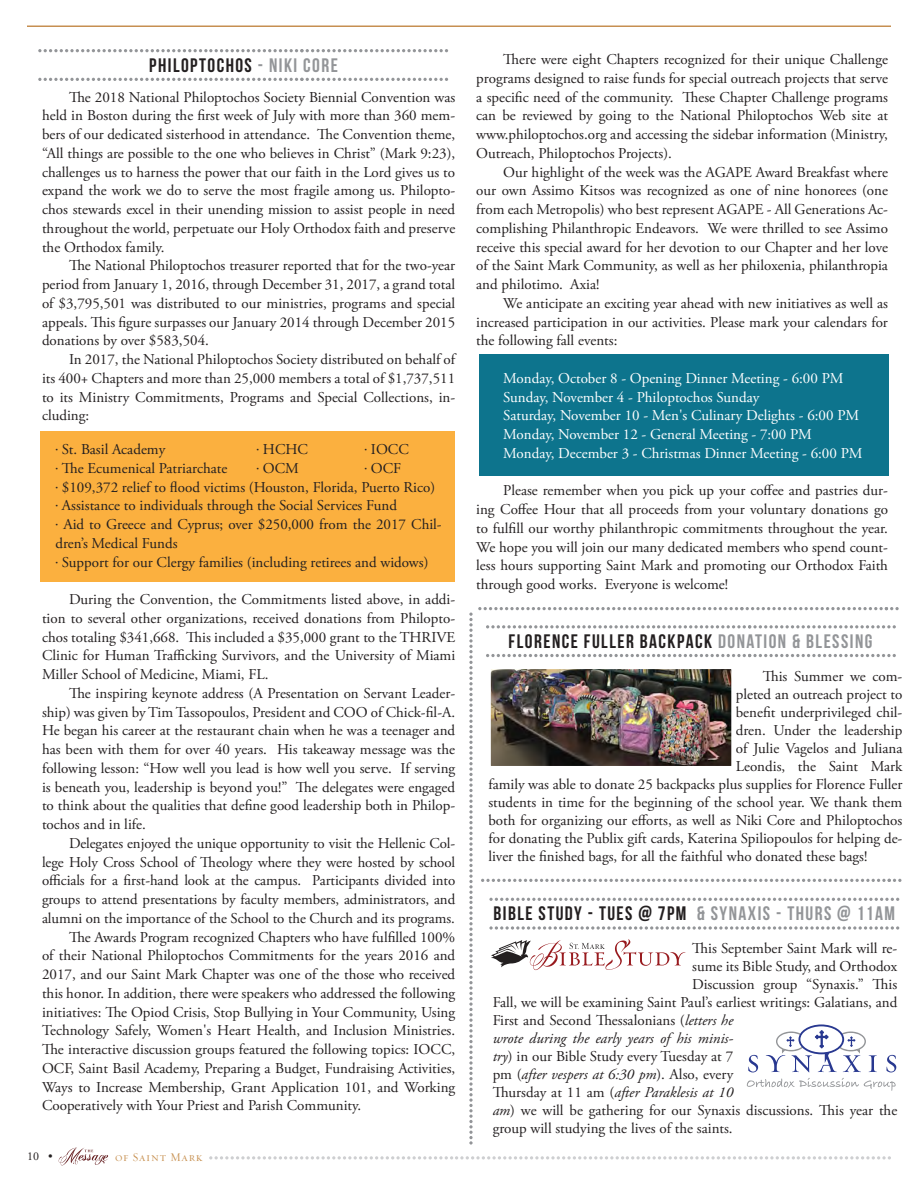
<style>
.page{position:relative;width:918px;height:1188px;background:#fff}
.page>*{position:absolute;margin:0;border:0;box-sizing:border-box;transform-origin:0 0}
.t1{font:19.5px "Bebas Neue";letter-spacing:.075em;color:#231f20}
.Body_Article{font:15px/18.8px "Adobe Garamond Pro";color:#231f20;text-align:justify}
.Body_Article-2{font:15px "Adobe Garamond Pro";color:#fff}
.Body_Article-3{font:italic 15px "Adobe Garamond Pro";color:#231f20}
.t2{font:12px "Requiem Display HTF Small Caps";letter-spacing:.06em;color:#c79050}
.t3{font:12px "Adobe Garamond Pro";color:#231f20}
.s1{color:#939598}
.s2{font-style:italic}
.s3{font-style:normal}
</style>
<div class="page">
<hr style="left:27px;top:26px;width:864px;height:1px;background:#c68f51">
<svg style="left:59px;top:1148px;width:49px;height:17px"></svg>
<svg style="left:209px;top:1156px;width:682px;height:4px"></svg>
<div style="left:40px;top:431px;width:415px;height:151px;background:#fbb03f"></div>
<div style="left:479px;top:355px;width:410px;height:121px;background:#0d748d"></div>
<svg style="left:38px;top:49px;width:410px;height:3px"></svg>
<svg style="left:38px;top:78px;width:410px;height:3px"></svg>
<svg style="left:469px;top:607px;width:432px;height:538px"></svg>
<p class="t1" style="left:149px;top:55px;width:190px">PHILOPTOCHOS <span class="s1">- NIKI CORE</span></p>
<p class="Body_Article" style="left:42px;top:88px;width:415px;text-indent:27px">The 2018 National Philoptochos Society Biennial Convention was held in Boston during the first week of July with more than 360 mem&shy;bers of our dedicated sisterhood in attendance. The Convention theme, “All things are possible to the one who believes in Christ” (Mark 9:23), challenges us to harness the power that our faith in the Lord gives us to expand the work we do to serve the most fragile among us. Philopto&shy;chos stewards excel in their unending mission to assist people in need throughout the world, perpetuate our Holy Orthodox faith and preserve the Orthodox family.</p>
<p class="Body_Article" style="left:42px;top:257px;width:415px;text-indent:27px">The National Philoptochos treasurer reported that for the two-year period from January 1, 2016, through December 31, 2017, a grand total of $3,795,501 was distributed to our ministries, programs and special appeals. This figure surpasses our January 2014 through December 2015 donations by over $583,504.</p>
<p class="Body_Article" style="left:42px;top:351px;width:415px;text-indent:27px">In 2017, the National Philoptochos Society distributed on behalf of its 400+ Chapters and more than 25,000 members a total of $1,737,511 to its Ministry Commitments, Programs and Special Collections, in&shy;cluding:</p>
<p class="Body_Article" style="left:56px;top:441px;width:111px">. St. Basil Academy</p>
<p class="Body_Article" style="left:257px;top:441px;width:53px">. HCHC</p>
<p class="Body_Article" style="left:365px;top:441px;width:46px">. IOCC</p>
<p class="Body_Article" style="left:56px;top:459px;width:173px">. The Ecumenical Patriarchate</p>
<p class="Body_Article" style="left:257px;top:459px;width:44px">. OCM</p>
<p class="Body_Article" style="left:365px;top:459px;width:38px">. OCF</p>
<p class="Body_Article" style="left:56px;top:478px;width:381px">. $109,372 relief to flood victims (Houston, Florida, Puerto Rico)</p>
<p class="Body_Article" style="left:56px;top:497px;width:343px">. Assistance to individuals through the Social Services Fund</p>
<p class="Body_Article" style="left:56px;top:516px;width:388px">. Aid to Greece and Cyprus; over $250,000 from the 2017 Chil&shy;dren’s Medical Funds</p>
<p class="Body_Article" style="left:56px;top:553px;width:374px">. Support for our Clergy families (including retirees and widows)</p>
<p class="Body_Article" style="left:42px;top:591px;width:415px;text-indent:27px">During the Convention, the Commitments listed above, in addi&shy;tion to several other organizations, received donations from Philopto&shy;chos totaling $341,668. This included a $35,000 grant to the THRIVE Clinic for Human Trafficking Survivors, and the University of Miami Miller School of Medicine, Miami, FL.</p>
<p class="Body_Article" style="left:42px;top:684px;width:415px;text-indent:27px">The inspiring keynote address (A Presentation on Servant Leader&shy;ship) was given by Tim Tassopoulos, President and COO of Chick-fil-A.<br>He began his career at the restaurant chain when he was a teenager and has been with them for over 40 years. His takeaway message was the following lesson: “How well you lead is how well you serve. If serving is beneath you, leadership is beyond you!” The delegates were engaged to think about the qualities that define good leadership both in Philop&shy;tochos and in life.</p>
<p class="Body_Article" style="left:42px;top:834px;width:415px;text-indent:27px">Delegates enjoyed the unique opportunity to visit the Hellenic Col&shy;lege Holy Cross School of Theology where they were hosted by school officials for a first-hand look at the campus. Participants divided into groups to attend presentations by faculty members, administrators, and alumni on the importance of the School to the Church and its programs.</p>
<p class="Body_Article" style="left:42px;top:928px;width:415px;text-indent:27px">The Awards Program recognized Chapters who have fulfilled 100% of their National Philoptochos Commitments for the years 2016 and 2017, and our Saint Mark Chapter was one of the those who received this honor. In addition, there were speakers who addressed the following initiatives: The Opiod Crisis, Stop Bullying in Your Community, Using Technology Safely, Women's Heart Health, and Inclusion Ministries.<br>The interactive discussion groups featured the following topics: IOCC, OCF, Saint Basil Academy, Preparing a Budget, Fundraising Activities, Ways to Increase Membership, Grant Application 101, and Working Cooperatively with Your Priest and Parish Community.</p>
<p class="t3" style="left:27px;top:1149px;width:27px">10 •</p>
<p class="t2" style="left:115px;top:1150px;width:89px">of Saint Mark</p>
<p class="Body_Article" style="left:476px;top:51px;width:413px;text-indent:27px">There were eight Chapters recognized for their unique Challenge programs designed to raise funds for special outreach projects that serve a specific need of the community. These Chapter Challenge programs can be reviewed by going to the National Philoptochos Web site at www.philoptochos.org and accessing the sidebar information (Ministry, Outreach, Philoptochos Projects).</p>
<p class="Body_Article" style="left:476px;top:163px;width:413px;text-indent:27px">Our highlight of the week was the AGAPE Award Breakfast where our own Assimo Kitsos was recognized as one of nine honorees (one from each Metropolis) who best represent AGAPE - All Generations Ac&shy;complishing Philanthropic Endeavors. We were thrilled to see Assimo receive this special award for her devotion to our Chapter and her love of the Saint Mark Community, as well as her philoxenia, philanthropia and philotimo. Axia!</p>
<p class="Body_Article" style="left:476px;top:294px;width:413px;text-indent:27px">We anticipate an exciting year ahead with new initiatives as well as increased participation in our activities. Please mark your calendars for the following fall events:</p>
<p class="Body_Article-2" style="left:503px;top:369px;width:342px">Monday, October 8 - Opening Dinner Meeting - 6:00 PM</p>
<p class="Body_Article-2" style="left:503px;top:388px;width:258px">Sunday, November 4 - Philoptochos Sunday</p>
<p class="Body_Article-2" style="left:503px;top:407px;width:358px">Saturday, November 10 - Men's Culinary Delights - 6:00 PM</p>
<p class="Body_Article-2" style="left:503px;top:425px;width:310px">Monday, November 12 - General Meeting - 7:00 PM</p>
<p class="Body_Article-2" style="left:503px;top:444px;width:361px">Monday, December 3 - Christmas Dinner Meeting - 6:00 PM</p>
<p class="Body_Article" style="left:476px;top:482px;width:413px;text-indent:27px">Please remember when you pick up your coffee and pastries dur&shy;ing Coffee Hour that all proceeds from your voluntary donations go to fulfill our worthy philanthropic commitments throughout the year.<br>We hope you will join our many dedicated members who spend count&shy;less hours supporting Saint Mark and promoting our Orthodox Faith through good works. Everyone is welcome!</p>
<p class="t1" style="left:509px;top:631px;width:365px">FLORENCE FULLER BACKPACK <span class="s1">DONATION &amp; BLESSING</span></p>
<p class="Body_Article" style="left:763px;top:667px;width:141px">This Summer we com-</p>
<p class="Body_Article" style="left:736px;top:685px;width:168px">pleted an outreach project to</p>
<p class="Body_Article" style="left:736px;top:703px;width:168px">benefit underprivileged chil-</p>
<p class="Body_Article" style="left:736px;top:721px;width:168px">dren. Under the leadership</p>
<p class="Body_Article" style="left:736px;top:739px;width:168px">of Julie Vagelos and Juliana</p>
<p class="Body_Article" style="left:736px;top:757px;width:168px">Leondis, the Saint Mark</p>
<p class="Body_Article" style="left:488px;top:775px;width:416px">family was able to donate 25 backpacks plus supplies for Florence Fuller</p>
<p class="Body_Article" style="left:488px;top:793px;width:415px">students in time for the beginning of the school year. We thank them</p>
<p class="Body_Article" style="left:488px;top:811px;width:415px">both for organizing our efforts, as well as Niki Core and Philoptochos</p>
<p class="Body_Article" style="left:488px;top:829px;width:416px">for donating the Publix gift cards, Katerina Spiliopoulos for helping de-</p>
<p class="Body_Article" style="left:488px;top:847px;width:381px">liver the finished bags, for all the faithful who donated these bags!</p>
<p class="t1" style="left:493px;top:902px;width:403px">BIBLE STUDY - TUES @ 7PM <span class="s1">&amp; SYNAXIS - THURS @ 11AM</span></p>
<p class="Body_Article" style="left:692px;top:939px;width:207px">This September Saint Mark will re-</p>
<p class="Body_Article" style="left:692px;top:957px;width:207px">sume its Bible Study, and Orthodox</p>
<p class="Body_Article" style="left:692px;top:975px;width:207px">Discussion group “Synaxis.” This</p>
<p class="Body_Article" style="left:493px;top:993px;width:406px">Fall, we will be examining Saint Paul’s earliest writings: Galatians, and</p>
<p class="Body_Article" style="left:493px;top:1011px;width:242px">First and Second Thessalonians (<span class="s2">letters he</span></p>
<p class="Body_Article-3" style="left:493px;top:1029px;width:242px">wrote during the early years of his minis-</p>
<p class="Body_Article" style="left:493px;top:1047px;width:242px"><span class="s2">try</span>) in our Bible Study every Tuesday at 7</p>
<p class="Body_Article-3" style="left:493px;top:1065px;width:242px"><span class="s3">pm (</span>after vespers at 6:30 pm<span class="s3">). Also, every</span></p>
<p class="Body_Article-3" style="left:493px;top:1083px;width:242px"><span class="s3">Thursday at 11 am (</span>after Paraklesis at 10</p>
<p class="Body_Article" style="left:493px;top:1101px;width:406px"><span class="s2">am</span>) we will be gathering for our Synaxis discussions. This year the</p>
<p class="Body_Article" style="left:493px;top:1119px;width:242px">group will studying the lives of the saints.</p>
</div>
